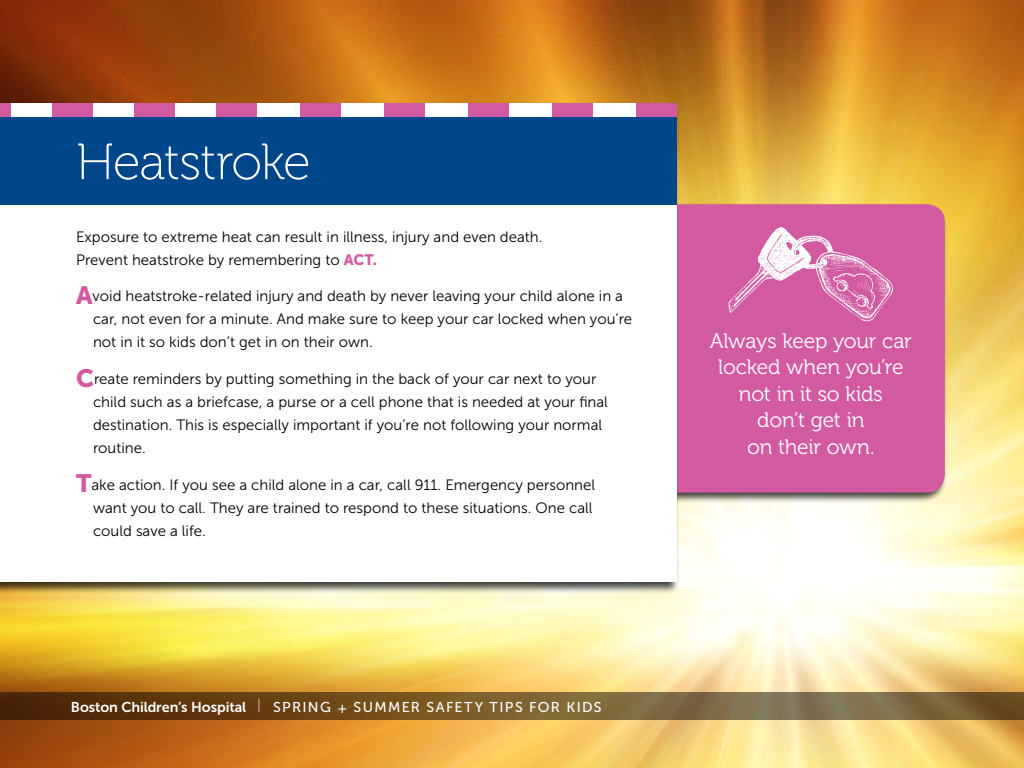
<style>
.page{position:relative;width:1024px;height:768px;background:#fff}
.page>*{position:absolute;margin:0;border:0;box-sizing:border-box;transform-origin:0 0}
.t1{font:51px "Museo 100";letter-spacing:-.03em;color:#fff}
.t2{font:21px/26.6px "Museo 300";letter-spacing:-.01em;color:#fff;text-align:center}
.t3{font:15px/23.2px "Museo Sans 300";color:#000}
.t4{font:14.2px "Museo Sans 500";letter-spacing:.09em;color:#fff}
.s1{font-family:"Museo Sans 900";color:#d25aa1}
.s2{font-family:"Museo Sans 900";font-size:25px;color:#d25aa1}
.s3{font-family:"Museo Sans 700"}
.s4{font-family:"Museo 100"}
</style>
<div class="page">
<img style="left:0;top:0;width:1024px;height:768px">
<div style="left:667px;top:202px;width:281px;height:302px;background:#000;opacity:.75"></div>
<div style="left:680px;top:204px;width:265px;height:289px;background:#d25aa1"></div>
<svg style="left:728px;top:227px;width:165px;height:95px;background:#da79b2"></svg>
<div style="left:0;top:101px;width:680px;height:493px;background:#000;opacity:.75"></div>
<div style="left:0;top:103px;width:677px;height:479px;background:#fff"></div>
<div style="left:0;top:117px;width:677px;height:87px;background:#00468b"></div>
<div style="left:636px;top:103px;width:41px;height:14px;background:#d25aa1"></div>
<div style="left:553px;top:103px;width:40px;height:14px;background:#d25aa1"></div>
<div style="left:469px;top:103px;width:40px;height:14px;background:#d25aa1"></div>
<div style="left:385px;top:103px;width:40px;height:14px;background:#d25aa1"></div>
<div style="left:301px;top:103px;width:40px;height:14px;background:#d25aa1"></div>
<div style="left:217px;top:103px;width:40px;height:14px;background:#d25aa1"></div>
<div style="left:134px;top:103px;width:41px;height:14px;background:#d25aa1"></div>
<div style="left:52px;top:103px;width:40px;height:14px;background:#d25aa1"></div>
<div style="left:0;top:103px;width:10px;height:14px;background:#d25aa1"></div>
<svg style="left:0;top:692px;width:1024px;height:28px;background:#71542a"></svg>
<h1 class="t1" style="left:76px;top:135px;width:236px">Heatstroke</h1>
<p class="t3" style="left:76px;top:225px;width:468px">Exposure to extreme heat can result in illness, injury and even death.<br>Prevent heatstroke by remembering to <span class="s1">ACT.</span></p>
<p class="t3" style="left:93px;top:284px;width:541px;text-indent:-17px"><span class="s2">A</span>void heatstroke-related injury and death by never leaving your child alone in a car, not even for a minute. And make sure to keep your car locked when you’re not in it so kids don’t get in on their own.</p>
<p class="t3" style="left:93px;top:367px;width:516px;text-indent:-17px"><span class="s2">C</span>reate reminders by putting something in the back of your car next to your child such as a briefcase, a purse or a cell phone that is needed at your final destination. This is especially important if you’re not following your normal routine.</p>
<p class="t3" style="left:93px;top:473px;width:504px;text-indent:-17px"><span class="s2">T</span>ake action. If you see a child alone in a car, call 911. Emergency personnel want you to call. They are trained to respond to these situations. One call could save a life.</p>
<p class="t4" style="left:71px;top:699px;width:532px"><span class="s3">Boston Children’s Hospital</span> <span class="s4">|</span> SPRING + SUMMER SAFETY TIPS FOR KIDS</p>
<h2 class="t2" style="left:710px;top:327px;width:203px">Always keep your car locked when you’re not in it so kids<br>don’t get in<br>on their own.</h2>
</div>
